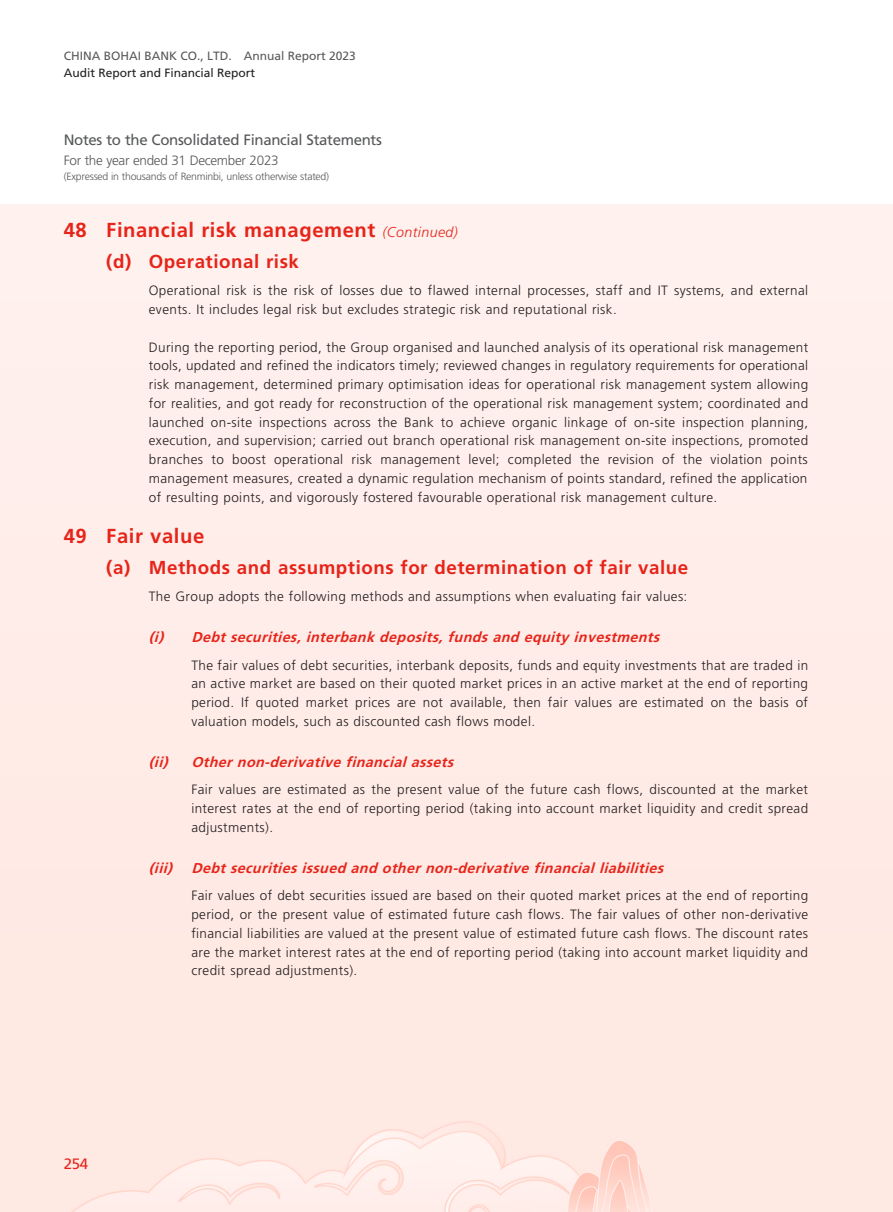
<style>
.page{position:relative;width:893px;height:1212px;background:#fff}
.page>*{position:absolute;margin:0;border:0;box-sizing:border-box;transform-origin:0 0}
.t1{font:700 20.25px "Frutiger LT Std";letter-spacing:.03em;color:#e72419}
.t2{font:700 18.75px "Frutiger LT Std";letter-spacing:.03em;color:#e72419}
.t3{font:15px "Frutiger LT Std";letter-spacing:-.02em;color:#57585a}
.t4{font:15px "Frutiger LT Std";color:#e72419}
.t5{font:italic 700 14.25px "Frutiger LT Std";color:#e72419}
.t6{font:300 13.5px/18.8px "Frutiger LT Std";letter-spacing:.03em;color:#231f20;text-align:justify}
.t7{font:300 13.5px "Frutiger LT Std";letter-spacing:-.02em;color:#57585a}
.t8{font:12px "Frutiger LT Std";color:#57585a}
.t9{font:12px "Frutiger LT Std";color:#231f20}
.t10{font:300 10.5px "Frutiger LT Std";letter-spacing:-.02em;color:#57585a}
.s1{font-weight:300;font-style:italic;font-size:14.25px}
</style>
<div class="page">
<p class="t8" style="left:64px;top:48px;width:294px">CHINA BOHAI BANK CO., LTD. Annual Report 2023</p>
<p class="t9" style="left:64px;top:65px;width:193px">Audit Report and Financial Report</p>
<p class="t3" style="left:64px;top:131px;width:320px">Notes to the Consolidated Financial Statements</p>
<p class="t7" style="left:64px;top:153px;width:216px">For the year ended 31 December 2023</p>
<p class="t10" style="left:64px;top:170px;width:267px">(Expressed in thousands of Renminbi, unless otherwise stated)</p>
<h1 class="t1" style="left:64px;top:218px;width:396px">48 Financial risk management <span class="s1">(Continued)</span></h1>
<h2 class="t2" style="left:106px;top:251px;width:194px">(d) Operational risk</h2>
<p class="t6" style="left:149px;top:281px;width:661px">Operational risk is the risk of losses due to flawed internal processes, staff and IT systems, and external events. It includes legal risk but excludes strategic risk and reputational risk.</p>
<p class="t6" style="left:149px;top:338px;width:661px">During the reporting period, the Group organised and launched analysis of its operational risk management tools, updated and refined the indicators timely; reviewed changes in regulatory requirements for operational risk management, determined primary optimisation ideas for operational risk management system allowing for realities, and got ready for reconstruction of the operational risk management system; coordinated and launched on-site inspections across the Bank to achieve organic linkage of on-site inspection planning, execution, and supervision; carried out branch operational risk management on-site inspections, promoted branches to boost operational risk management level; completed the revision of the violation points management measures, created a dynamic regulation mechanism of points standard, refined the application of resulting points, and vigorously fostered favourable operational risk management culture.</p>
<h1 class="t1" style="left:64px;top:524px;width:142px">49 Fair value</h1>
<h2 class="t2" style="left:106px;top:556px;width:583px">(a) Methods and assumptions for determination of fair value</h2>
<p class="t6" style="left:149px;top:587px;width:540px">The Group adopts the following methods and assumptions when evaluating fair values:</p>
<p class="t5" style="left:149px;top:629px;width:516px">(i) Debtsecurities,interbank deposits,fundsand equity investments</p>
<p class="t6" style="left:191px;top:656px;width:618px">The fair values of debt securities, interbank deposits, funds and equity investments that are traded in an active market are based on their quoted market prices in an active market at the end of reporting period. If quoted market prices are not available, then fair values are estimated on the basis of valuation models, such as discounted cash flows model.</p>
<p class="t5" style="left:149px;top:754px;width:25px">(ii)</p>
<p class="t5" style="left:191px;top:754px;width:268px">Othernon-derivative financialassets</p>
<p class="t6" style="left:191px;top:780px;width:618px">Fair values are estimated as the present value of the future cash flows, discounted at the market interest rates at the end of reporting period (taking into account market liquidity and credit spread adjustments).</p>
<p class="t5" style="left:149px;top:860px;width:520px">(iii) Debtsecuritiesissued and othernon-derivative financialliabilities</p>
<p class="t6" style="left:191px;top:887px;width:618px">Fair values of debt securities issued are based on their quoted market prices at the end of reporting period, or the present value of estimated future cash flows. The fair values of other non-derivative financial liabilities are valued at the present value of estimated future cash flows. The discount rates are the market interest rates at the end of reporting period (taking into account market liquidity and credit spread adjustments).</p>
<p class="t4" style="left:64px;top:1155px;width:26px">254</p>
</div>
